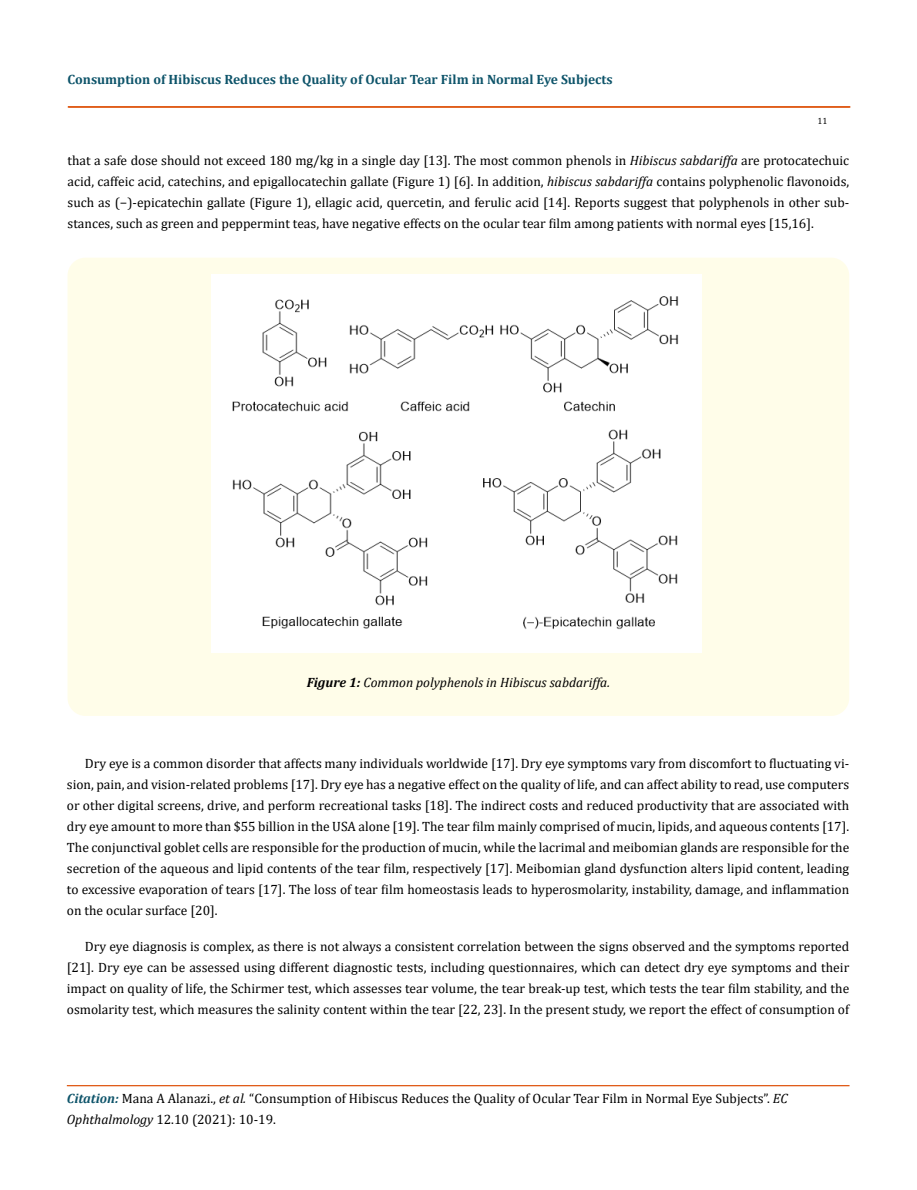
<style>
.page{position:relative;width:917px;height:1190px;background:#fff}
.page>*{position:absolute;margin:0;border:0;box-sizing:border-box;transform-origin:0 0}
.t1{font:13.5px/21px "Cambria";color:#000;text-align:justify}
.t2{font:700 13.5px "Cambria";color:#0e546a}
.t3{font:italic 13.5px "Cambria";color:#000}
.t4{font:9px "Cambria";color:#000}
.s1{font-style:italic}
.s2{font-weight:700}
.s3{font-weight:700;font-style:italic;color:#0e546a}
</style>
<div class="page">
<div style="left:68px;top:107px;width:782px;height:1px;border:1px solid #e05d1a"></div>
<div style="left:67px;top:1085px;width:782px;height:1px;border:1px solid #e05d1a"></div>
<div style="left:68px;top:258px;width:781px;height:458px;background:#fffde9;border-radius:18px"></div>
<div style="left:212px;top:275px;width:489px;height:378px;background:#fff"></div>
<p class="t2" style="left:68px;top:70px;width:546px">Consumption of Hibiscus Reduces the Quality of Ocular Tear Film in Normal Eye Subjects</p>
<p class="t4" style="left:817px;top:116px;width:11px">11</p>
<p class="t1" style="left:68px;top:150px;width:783px">that a safe dose should not exceed 180 mg/kg in a single day [13]. The most common phenols in <span class="s1">Hibiscus sabdariffa</span> are protocatechuic acid, caffeic acid, catechins, and epigallocatechin gallate (Figure 1) [6]. In addition, <span class="s1">hibiscus sabdariffa</span> contains polyphenolic flavonoids, such as (−)-epicatechin gallate (Figure 1), ellagic acid, quercetin, and ferulic acid [14]. Reports suggest that polyphenols in other sub&shy;stances, such as green and peppermint teas, have negative effects on the ocular tear film among patients with normal eyes [15,16].</p>
<p class="t3" style="left:307px;top:673px;width:305px"><span class="s2">Figure 1:</span> Common polyphenols in Hibiscus sabdariffa.</p>
<p class="t1" style="left:67px;top:752px;width:783px;text-indent:18px">Dry eye is a common disorder that affects many individuals worldwide [17]. Dry eye symptoms vary from discomfort to fluctuating vi&shy;sion, pain, and vision-related problems [17]. Dry eye has a negative effect on the quality of life, and can affect ability to read, use computers or other digital screens, drive, and perform recreational tasks [18]. The indirect costs and reduced productivity that are associated with dry eye amount to more than $55 billion in the USA alone [19]. The tear film mainly comprised of mucin, lipids, and aqueous contents [17].<br>The conjunctival goblet cells are responsible for the production of mucin, while the lacrimal and meibomian glands are responsible for the secretion of the aqueous and lipid contents of the tear film, respectively [17]. Meibomian gland dysfunction alters lipid content, leading to excessive evaporation of tears [17]. The loss of tear film homeostasis leads to hyperosmolarity, instability, damage, and inflammation on the ocular surface [20].</p>
<p class="t1" style="left:67px;top:935px;width:783px;text-indent:18px">Dry eye diagnosis is complex, as there is not always a consistent correlation between the signs observed and the symptoms reported [21]. Dry eye can be assessed using different diagnostic tests, including questionnaires, which can detect dry eye symptoms and their impact on quality of life, the Schirmer test, which assesses tear volume, the tear break-up test, which tests the tear film stability, and the osmolarity test, which measures the salinity content within the tear [22, 23]. In the present study, we report the effect of consumption of</p>
<p class="t1" style="left:67px;top:1087px;width:722px"><span class="s3">Citation:</span> Mana A Alanazi., <span class="s1">et al.</span> “Consumption of Hibiscus Reduces the Quality of Ocular Tear Film in Normal Eye Subjects”. <span class="s1">EC<br>Ophthalmology</span> 12.10 (2021): 10-19.</p>
</div>
